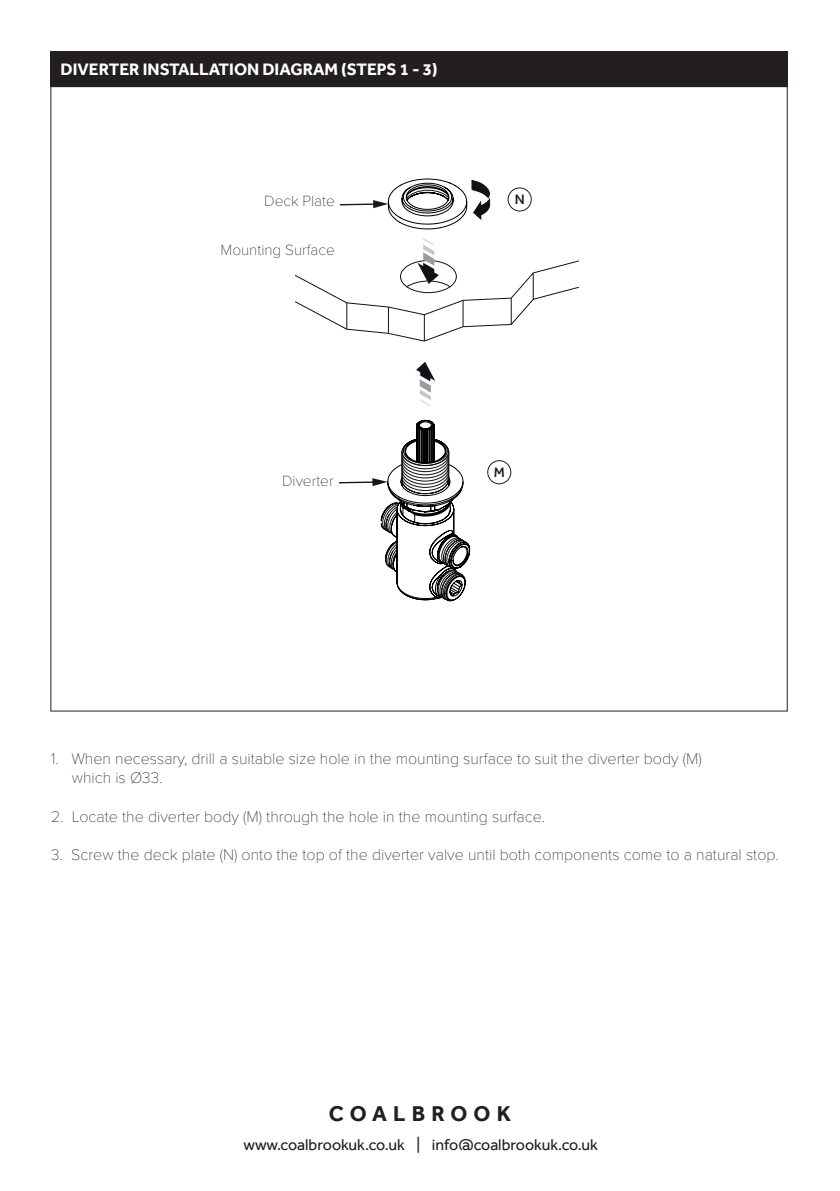
<style>
.page{position:relative;width:840px;height:1191px;background:#fff}
.page>*{position:absolute;margin:0;border:0;box-sizing:border-box;transform-origin:0 0}
.t1{font:700 22px "Effra";letter-spacing:.28em;color:#231f20}
.t2{font:700 17px "Effra";color:#fff}
.t3{font:100 16px/19.2px "Proxima Nova T";color:#231f20}
.t4{font:16px "Effra";color:#231f20}
.t5{font:100 15.4px "Proxima Nova T";color:#231f20}
.t6{font:500 14px "Effra";color:#231f20}
</style>
<div class="page">
<div style="left:50px;top:51px;width:737px;height:36px;background:#231f20"></div>
<svg style="left:416px;top:362px;width:19px;height:44px"></svg>
<svg style="left:339px;top:420px;width:131px;height:181px"></svg>
<div style="left:487px;top:460px;width:23px;height:24px;border:1px solid #231f20;border-radius:50%"></div>
<svg style="left:295px;top:178px;width:284px;height:164px"></svg>
<p class="t2" style="left:61px;top:62px;width:378px">DIVERTER INSTALLATION DIAGRAM (STEPS 1 - 3)</p>
<p class="t5" style="left:264px;top:194px;width:72px">Deck Plate</p>
<p class="t5" style="left:220px;top:243px;width:116px">Mounting Surface</p>
<p class="t6" style="left:514px;top:193px;width:11px">N</p>
<p class="t5" style="left:282px;top:474px;width:53px">Diverter</p>
<p class="t6" style="left:493px;top:466px;width:13px">M</p>
<p class="t3" style="left:72px;top:750px;width:631px;text-indent:-21px">1. When necessary, drill a suitable size hole in the mounting surface to suit the diverter body (M) which is Ø33.</p>
<p class="t3" style="left:51px;top:807px;width:495px">2. Locate the diverter body (M) through the hole in the mounting surface.</p>
<p class="t3" style="left:51px;top:846px;width:728px">3. Screw the deck plate (N) onto the top of the diverter valve until both components come to a natural stop.</p>
<h1 class="t1" style="left:329px;top:1104px;width:183px">COALBROOK</h1>
<p class="t4" style="left:243px;top:1136px;width:356px">www.coalbrookuk.co.uk | info@coalbrookuk.co.uk</p>
</div>
